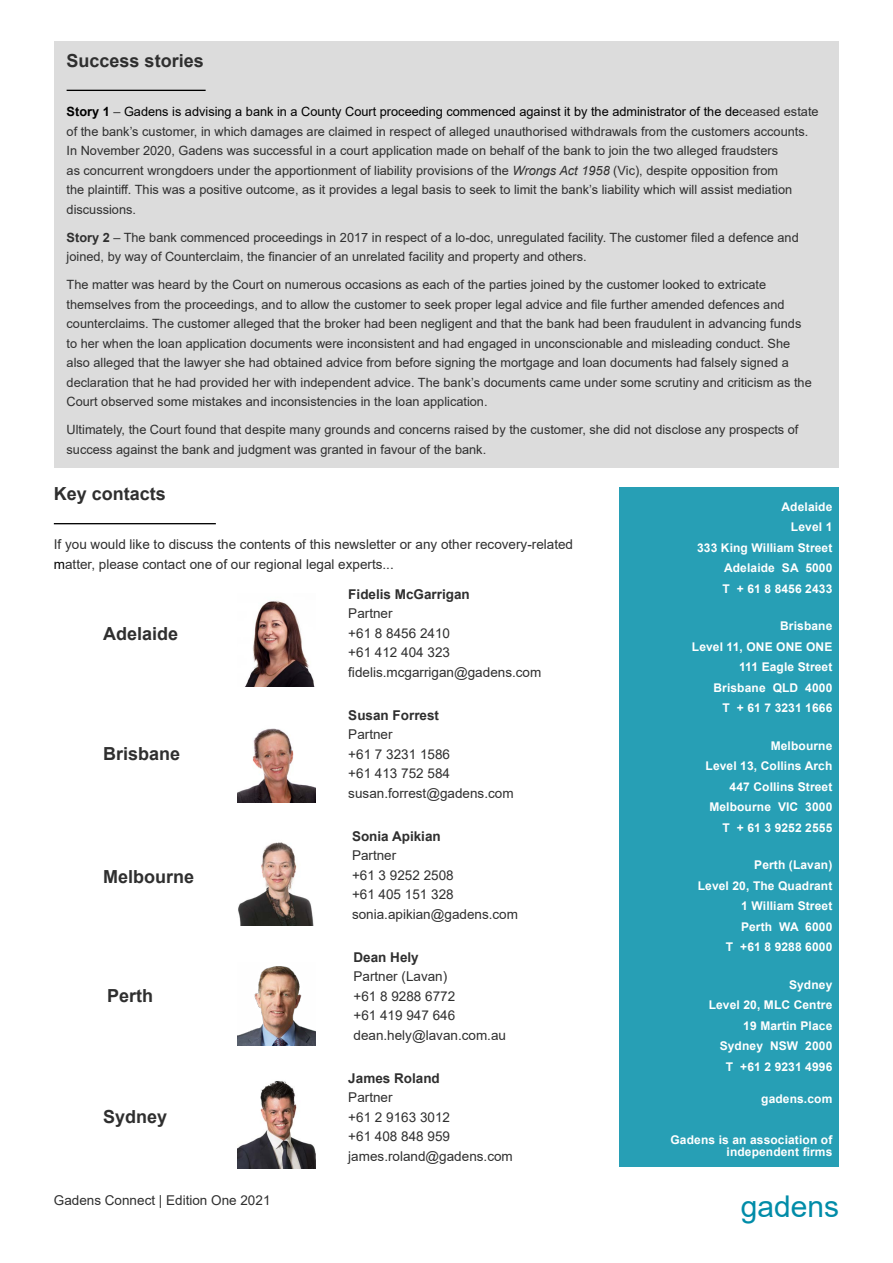
<style>
.page{position:relative;width:893px;height:1263px;background:#fff}
.page>*{position:absolute;margin:0;border:0;box-sizing:border-box;transform-origin:0 0}
.t1{font:30px "Arial";color:#008ca8}
.t2{font:700 18px "Arial";color:#2f2f2f}
.t3{font:13.5px/19.5px "Arial";color:#2f2f2f}
.t4{font:700 13.5px "Arial";color:#2f2f2f}
.t5{font:12.75px/19.5px "Arial";color:#2f2f2f}
.t6{font:700 12px/20.5px "Arial";letter-spacing:.01em;color:#fff;text-align:right}
.s1{font-weight:700;color:#000}
.s2{color:#000}
.s3{font-style:italic}
.s4{font-weight:700}
</style>
<div class="page">
<div style="left:54px;top:41px;width:785px;height:427px;background:#dcdcdc"></div>
<hr style="left:67px;top:90px;width:139px;height:1px;background:#000">
<hr style="left:54px;top:523px;width:162px;height:1px;background:#000">
<img style="left:238px;top:842px;width:76px;height:83px">
<img style="left:237px;top:728px;width:79px;height:75px">
<img style="left:237px;top:966px;width:79px;height:80px">
<img style="left:237px;top:1080px;width:79px;height:88px">
<img style="left:245px;top:600px;width:70px;height:86px">
<div style="left:619px;top:487px;width:220px;height:680px;background:#279fb5"></div>
<h2 class="t2" style="left:67px;top:48px;width:139px">Success stories</h2>
<p class="t5" style="left:67px;top:102px;width:753px"><span class="s1">Story 1</span> – <span class="s2">Gadens is advising a bank in a County Court proceeding commenced against it by the administrator of the de</span>ceased estate of the bank’s customer, in which damages are claimed in respect of alleged unauthorised withdrawals from the customers accounts.<br>In November 2020, Gadens was successful in a court application made on behalf of the bank to join the two alleged fraudsters<br>as concurrent wrongdoers under the apportionment of liability provisions of the <span class="s3">Wrongs Act 1958</span> (Vic), despite opposition from<br>the plaintiff. This was a positive outcome, as it provides a legal basis to seek to limit the bank’s liability which will assist mediation discussions.</p>
<p class="t5" style="left:67px;top:228px;width:734px"><span class="s4">Story 2</span> – The bank commenced proceedings in 2017 in respect of a lo-doc, unregulated facility. The customer filed a defence and joined, by way of Counterclaim, the financier of an unrelated facility and property and others.</p>
<p class="t5" style="left:67px;top:275px;width:747px">The matter was heard by the Court on numerous occasions as each of the parties joined by the customer looked to extricate themselves from the proceedings, and to allow the customer to seek proper legal advice and file further amended defences and counterclaims. The customer alleged that the broker had been negligent and that the bank had been fraudulent in advancing funds to her when the loan application documents were inconsistent and had engaged in unconscionable and misleading conduct. She also alleged that the lawyer she had obtained advice from before signing the mortgage and loan documents had falsely signed a declaration that he had provided her with independent advice. The bank’s documents came under some scrutiny and criticism as the Court observed some mistakes and inconsistencies in the loan application.</p>
<p class="t5" style="left:67px;top:420px;width:733px">Ultimately, the Court found that despite many grounds and concerns raised by the customer, she did not disclose any prospects of success against the bank and judgment was granted in favour of the bank.</p>
<h2 class="t2" style="left:54px;top:481px;width:114px">Key contacts</h2>
<p class="t3" style="left:54px;top:534px;width:521px">If you would like to discuss the contents of this newsletter or any other recovery-related <span class="s2">m</span>atter, please contact one of our regional legal experts...</p>
<p class="t6" style="left:697px;top:496px;width:137px">Adelaide<br>Level 1<br>333 King William Street<br>Adelaide SA 5000<br>T + 61 8 8456 2433</p>
<p class="t6" style="left:692px;top:616px;width:142px">Brisbane<br>Level 11, ONE ONE ONE<br>111 Eagle Street<br>Brisbane QLD 4000<br>T + 61 7 3231 1666</p>
<p class="t6" style="left:706px;top:735px;width:128px">Melbourne<br>Level 13, Collins Arch<br>447 Collins Street<br>Melbourne VIC 3000<br>T + 61 3 9252 2555</p>
<p class="t6" style="left:698px;top:855px;width:136px">Perth (Lavan)<br>Level 20, The Quadrant<br>1 William Street<br>Perth WA 6000<br>T +61 8 9288 6000</p>
<p class="t6" style="left:709px;top:974px;width:125px">Sydney<br>Level 20, MLC Centre<br>19 Martin Place<br>Sydney NSW 2000<br>T +61 2 9231 4996</p>
<p class="t6" style="left:761px;top:1089px;width:73px">gadens.com</p>
<p class="t6" style="left:670px;top:1134px;width:163px;line-height:12px">Gadens is an association of independent firms</p>
<p class="t4" style="left:348px;top:584px;width:123px">Fidelis McGarrigan</p>
<p class="t3" style="left:348px;top:604px;width:195px">Partner<br>+61 8 8456 2410<br>+61 412 404 323 fidelis.mcgarrigan@gadens.com</p>
<h2 class="t2" style="left:103px;top:621px;width:77px">Adelaide</h2>
<p class="t4" style="left:348px;top:705px;width:92px">Susan Forrest</p>
<p class="t3" style="left:348px;top:725px;width:167px">Partner<br>+61 7 3231 1586<br>+61 413 752 584 susan.forrest@gadens.com</p>
<h2 class="t2" style="left:103px;top:741px;width:79px">Brisbane</h2>
<p class="t4" style="left:352px;top:826px;width:90px">Sonia Apikian</p>
<p class="t3" style="left:352px;top:845px;width:168px">Partner<br>+61 3 9252 2508<br>+61 405 151 328 sonia.apikian@gadens.com</p>
<h2 class="t2" style="left:103px;top:864px;width:93px">Melbourne</h2>
<p class="t4" style="left:353px;top:947px;width:67px">Dean Hely</p>
<p class="t3" style="left:353px;top:966px;width:154px">Partner (Lavan)<br>+61 8 9288 6772<br>+61 419 947 646 dean.hely@lavan.com.au</p>
<p class="t4" style="left:348px;top:1068px;width:93px">James Roland</p>
<p class="t3" style="left:348px;top:1087px;width:166px">Partner<br>+61 2 9163 3012<br>+61 408 848 959 james.roland@gadens.com</p>
<h2 class="t2" style="left:107px;top:983px;width:48px">Perth</h2>
<h2 class="t2" style="left:103px;top:1104px;width:66px">Sydney</h2>
<p class="t3" style="left:54px;top:1190px;width:218px">Gadens Connect | Edition One 2021</p>
<h1 class="t1" style="left:741px;top:1185px;width:100px">gadens</h1>
</div>
